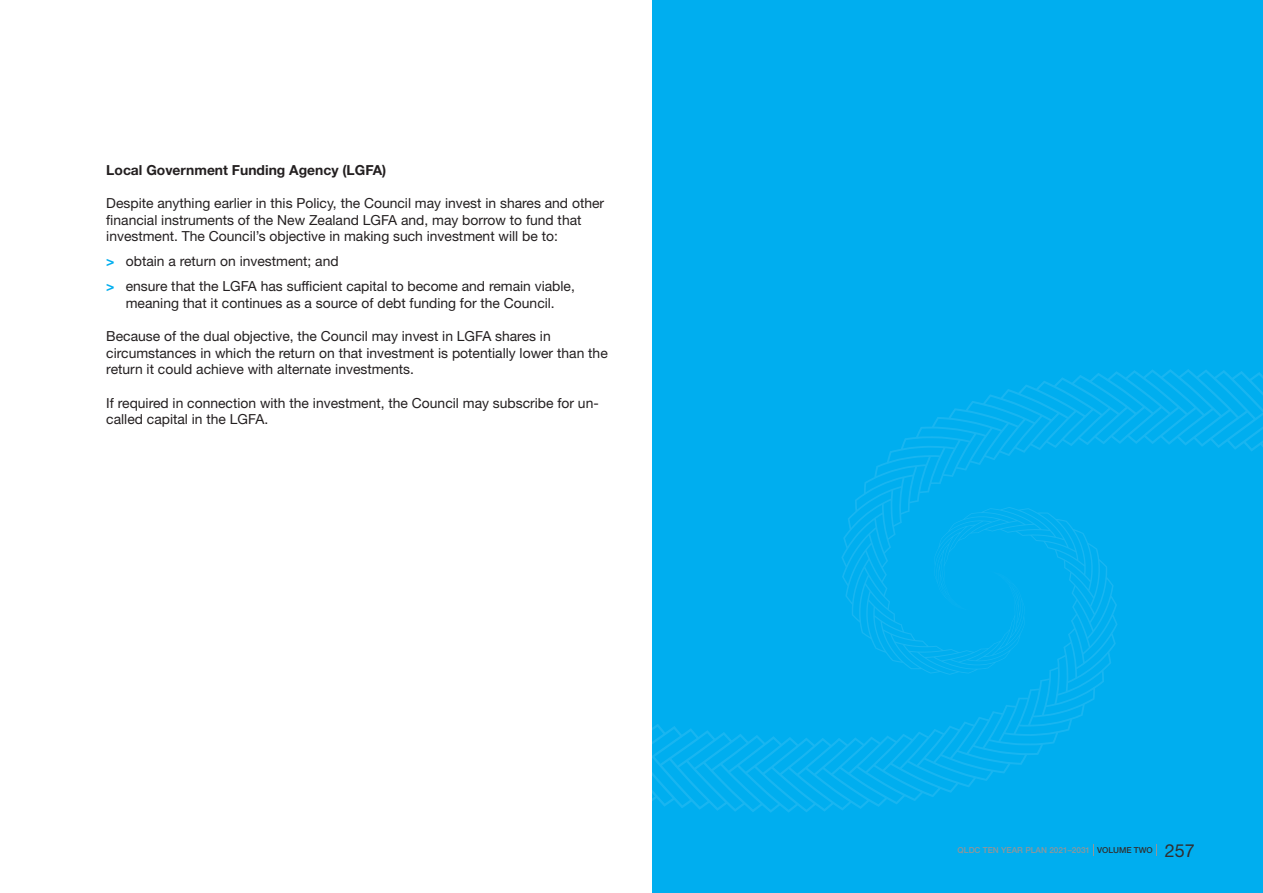
<style>
.page{position:relative;width:1263px;height:893px;background:#fff}
.page>*{position:absolute;margin:0;border:0;box-sizing:border-box;transform-origin:0 0}
.bod{font:13.8px/16.5px "Helvetica Neue LT Std";color:#231f20}
.bod-2{font:700 13.8px "Helvetica Neue LT Std";color:#231f20}
.t1{font:500 8.25px "Helvetica Neue LT Std";color:#939598}
.s1{font-weight:700;color:#00aeef}
.s2{color:#312f30}
.s3{font-weight:400;font-size:18px;color:#312f30}
</style>
<div class="page">
<div style="left:653px;top:0;width:610px;height:893px;background:#00aeef"></div>
<svg style="left:653px;top:675px;width:451px;height:138px"></svg>
<svg style="left:841px;top:369px;width:422px;height:306px"></svg>
<svg style="left:1156px;top:844px;width:1px;height:12px"></svg>
<svg style="left:1093px;top:844px;width:1px;height:12px"></svg>
<p class="bod-2" style="left:106px;top:161px;width:282px">Local Government Funding Agency (LGFA)</p>
<p class="bod" style="left:106px;top:195px;width:499px">Despite anything earlier in this Policy, the Council may invest in shares and other financial instruments of the New Zealand LGFA and, may borrow to fund that investment. The Council’s objective in making such investment will be to:</p>
<p class="bod" style="left:106px;top:253px;width:234px"><span class="s1">&gt;</span> obtain a return on investment; and</p>
<p class="bod" style="left:106px;top:278px;width:470px;text-align:center"><span class="s1">&gt;</span> ensure that the LGFA has sufficient capital to become and remain viable, meaning that it continues as a source of debt funding for the Council.</p>
<p class="bod" style="left:106px;top:328px;width:503px">Because of the dual objective, the Council may invest in LGFA shares in circumstances in which the return on that investment is potentially lower than the return it could achieve with alternate investments.</p>
<p class="bod" style="left:106px;top:394px;width:494px">If required in connection with the investment, the Council may subscribe for un&shy;called capital in the LGFA.</p>
<p class="t1" style="left:958px;top:845px;width:239px">QLDC TEN YEAR PLAN 2021–2031 <span class="s2">VOLUME TWO</span> <span class="s3">257</span></p>
</div>
